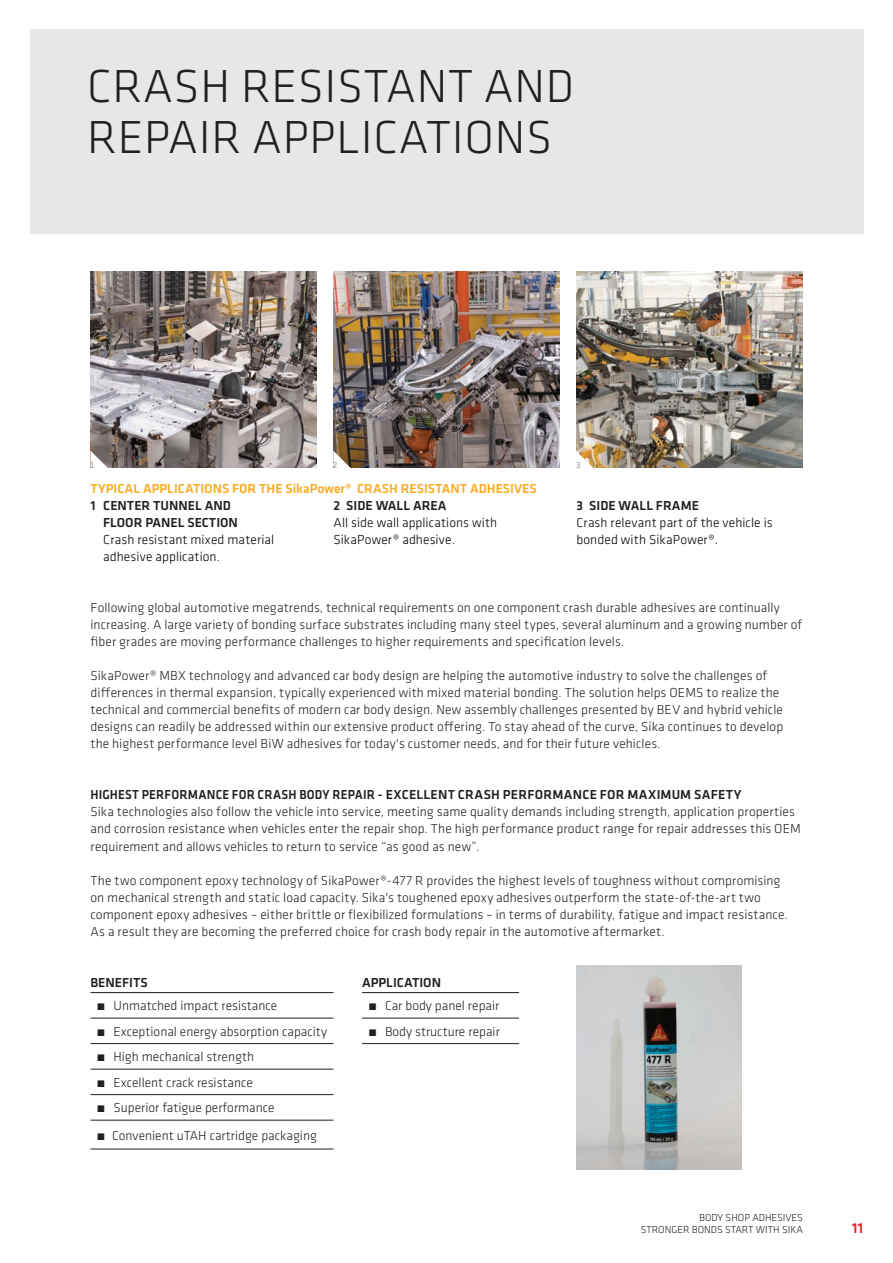
<style>
.page{position:relative;width:893px;height:1263px;background:#fff}
.page>*{position:absolute;margin:0;border:0;box-sizing:border-box;transform-origin:0 0}
.SI_Klavica_HL1{font:300 48px "Klavika";letter-spacing:.015em;color:#231f20}
.t1{font:500 15px "Klavika";color:#ee1d23}
.SI_copy_Klavika_ligh{font:300 13.5px/17px "Klavika";letter-spacing:.005em;color:#231f20}
.SI_Klavika_copy{font:300 13.5px/17px "Klavika";letter-spacing:.01em;color:#231f20}
.SI_Klavika_copy-2{font:300 13.5px/17px "Klavika";letter-spacing:.01em;color:#000}
.SI_Klavica_HL4{font:500 13.5px/17px "Klavika";color:#231f20}
.SI_Klavika_copy-3{font:500 13.5px "Klavika";letter-spacing:.02em;color:#231f20;scale:.93 1}
.SI_Klavica_HL4-2{font:500 13.5px "Klavika";color:#faab24}
.t2{font:300 10.5px/12.6px "Klavika";color:#231f20;text-align:right}
.SI_Klavica_Legend{font:300 9px "Klavika";color:#6c6d70}
</style>
<div class="page">
<div style="left:30px;top:30px;width:833px;height:204px;background:#e6e7e9"></div>
<img style="left:90px;top:272px;width:226px;height:195px">
<img style="left:333px;top:272px;width:226px;height:195px">
<img style="left:576px;top:272px;width:226px;height:195px">
<svg style="left:333px;top:450px;width:18px;height:18px"></svg>
<svg style="left:90px;top:450px;width:18px;height:18px"></svg>
<svg style="left:576px;top:450px;width:17px;height:18px"></svg>
<img style="left:577px;top:965px;width:165px;height:204px">
<hr style="left:362px;top:992px;width:157px;height:1px;background:#231f20">
<hr style="left:362px;top:1018px;width:157px;height:1px;background:#231f20">
<hr style="left:362px;top:1043px;width:157px;height:1px;background:#231f20">
<hr style="left:91px;top:992px;width:242px;height:1px;background:#231f20">
<hr style="left:91px;top:1018px;width:242px;height:1px;background:#231f20">
<hr style="left:91px;top:1043px;width:242px;height:1px;background:#231f20">
<hr style="left:91px;top:1069px;width:242px;height:1px;background:#231f20">
<hr style="left:91px;top:1094px;width:242px;height:1px;background:#231f20">
<hr style="left:91px;top:1120px;width:242px;height:1px;background:#231f20">
<hr style="left:91px;top:1149px;width:242px;height:1px;background:#231f20">
<p class="SI_Klavica_HL1" style="left:87px;top:57px;width:488px">CRASH RESISTANT AND</p>
<p class="SI_Klavica_HL1" style="left:87px;top:108px;width:466px">REPAIR APPLICATIONS</p>
<p class="SI_Klavica_Legend" style="left:90px;top:459px;width:6px">1</p>
<p class="SI_Klavica_Legend" style="left:333px;top:459px;width:6px">2</p>
<p class="SI_Klavica_Legend" style="left:576px;top:459px;width:6px">3</p>
<p class="SI_Klavica_HL4-2" style="left:90px;top:480px;width:448px">TYPICAL APPLICATIONS FOR THE SikaPower® CRASH RESISTANT ADHESIVES</p>
<p class="SI_Klavica_HL4" style="left:103px;top:497px;width:136px;text-indent:-13px">1 CENTER TUNNEL AND<br>FLOOR PANEL SECTION</p>
<p class="SI_Klavika_copy-2" style="left:103px;top:531px;width:172px">Crash resistant mixed material adhesive application.</p>
<p class="SI_Klavica_HL4" style="left:333px;top:497px;width:115px">2 SIDE WALL AREA</p>
<p class="SI_Klavika_copy-2" style="left:333px;top:514px;width:165px">All side wall applications with<br>SikaPower® adhesive.</p>
<p class="SI_Klavica_HL4" style="left:576px;top:497px;width:124px">3 SIDE WALL FRAME</p>
<p class="SI_Klavika_copy-2" style="left:576px;top:514px;width:198px">Crash relevant part of the vehicle is bonded with SikaPower®.</p>
<p class="SI_copy_Klavika_ligh" style="left:91px;top:599px;width:713px">Following global automotive megatrends, technical requirements on one component crash durable adhesives are continually increasing. A large variety of bonding surface substrates including many steel types, several aluminum and a growing number of fiber grades are moving performance challenges to higher requirements and specification levels.</p>
<p class="SI_copy_Klavika_ligh" style="left:91px;top:667px;width:694px">SikaPower® MBX technology and advanced car body design are helping the automotive industry to solve the challenges of differences in thermal expansion, typically experienced with mixed material bonding. The solution helps OEMS to realize the technical and commercial benefits of modern car body design. New assembly challenges presented by BEV and hybrid vehicle designs can readily be addressed within our extensive product offering. To stay ahead of the curve, Sika continues to develop the highest performance level BiW adhesives for today's customer needs, and for their future vehicles.</p>
<p class="SI_Klavika_copy-3" style="left:91px;top:786px;width:702px">HIGHEST PERFORMANCE FOR CRASH BODY REPAIR - EXCELLENT CRASH PERFORMANCE FOR MAXIMUM SAFETY</p>
<p class="SI_Klavika_copy" style="left:91px;top:803px;width:712px">Sika technologies also follow the vehicle into service, meeting same quality demands including strength, application properties and corrosion resistance when vehicles enter the repair shop. The high performance product range for repair addresses this OEM requirement and allows vehicles to return to service “as good as new”.</p>
<p class="SI_Klavika_copy" style="left:91px;top:871px;width:699px">The two component epoxy technology of SikaPower®-477 R provides the highest levels of toughness without compromising on mechanical strength and static load capacity. Sika's toughened epoxy adhesives outperform the state-of-the-art two component epoxy adhesives – either brittle or flexibilized formulations – in terms of durability, fatigue and impact resistance.<br>As a result they are becoming the preferred choice for crash body repair in the automotive aftermarket.</p>
<p class="SI_Klavica_HL4" style="left:362px;top:973px;width:81px">APPLICATION</p>
<p class="SI_copy_Klavika_ligh" style="left:368px;top:997px;width:133px">́ Car body panel repair</p>
<p class="SI_copy_Klavika_ligh" style="left:368px;top:1023px;width:133px">́ Body structure repair</p>
<p class="SI_Klavica_HL4" style="left:91px;top:973px;width:59px">BENEFITS</p>
<p class="SI_copy_Klavika_ligh" style="left:97px;top:997px;width:182px">́ Unmatched impact resistance</p>
<p class="SI_copy_Klavika_ligh" style="left:97px;top:1023px;width:232px">́ Exceptional energy absorption capacity</p>
<p class="SI_copy_Klavika_ligh" style="left:97px;top:1048px;width:159px">́ High mechanical strength</p>
<p class="SI_copy_Klavika_ligh" style="left:97px;top:1074px;width:158px">́ Excellent crack resistance</p>
<p class="SI_copy_Klavika_ligh" style="left:97px;top:1099px;width:180px">́ Superior fatigue performance</p>
<p class="SI_copy_Klavika_ligh" style="left:97px;top:1126px;width:222px">́ Convenient uTAH cartridge packaging</p>
<p class="t2" style="left:641px;top:1211px;width:164px">BODY SHOP ADHESIVES<br>STRONGER BONDS START WITH SIKA</p>
<p class="t1" style="left:852px;top:1218px;width:13px">11</p>
</div>
